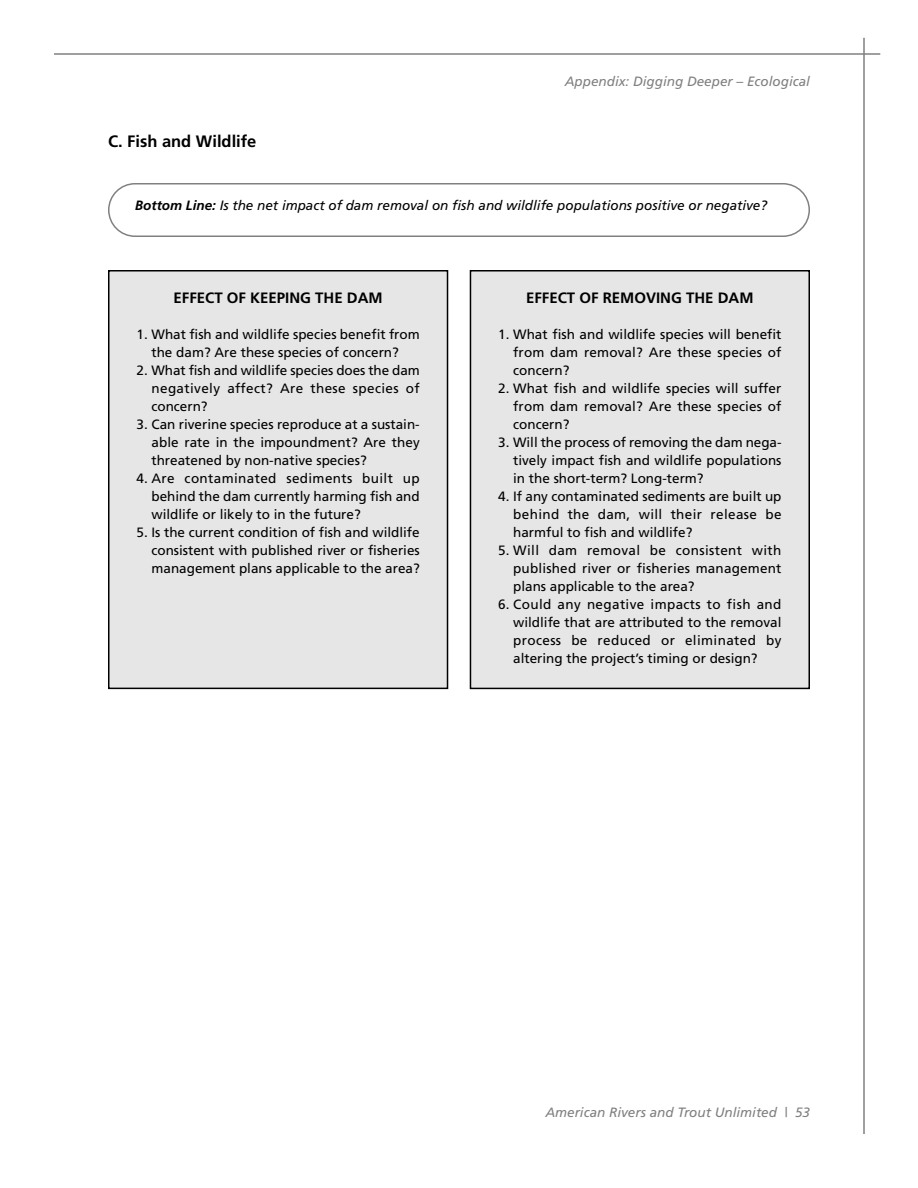
<style>
.page{position:relative;width:918px;height:1188px;background:#fff}
.page>*{position:absolute;margin:0;border:0;box-sizing:border-box;transform-origin:0 0}
.t1{font:700 16.5px "Frutiger";color:#000}
.t2{font:700 15px "Frutiger";color:#000}
.t3{font:13.5px/18px "Frutiger";color:#000;text-align:justify}
.t4{font:italic 13.5px "Frutiger";color:#000}
.t5{font:italic 13.5px "Frutiger";color:#808080}
.s1{font-weight:700}
</style>
<div class="page">
<hr style="left:863px;top:38px;width:2px;height:1096px;background:#808080">
<hr style="left:54px;top:53px;width:826px;height:2px;background:#808080">
<div style="left:110px;top:272px;width:337px;height:416px;background:#e6e6e6"></div>
<div style="left:108px;top:270px;width:340px;height:419px;border:2px solid #000"></div>
<div style="left:471px;top:272px;width:337px;height:416px;background:#e6e6e6"></div>
<div style="left:470px;top:270px;width:340px;height:419px;border:2px solid #000"></div>
<svg style="left:108px;top:183px;width:702px;height:54px"></svg>
<p class="t1" style="left:108px;top:135px;width:150px">C. Fish and Wildlife</p>
<p class="t5" style="left:565px;top:76px;width:247px">Appendix: Digging Deeper – Ecological</p>
<p class="t4" style="left:135px;top:200px;width:634px"><span class="s1">Bottom Line:</span> Is the net impact of dam removal on fish and wildlife populations positive or negative?</p>
<p class="t2" style="left:174px;top:292px;width:211px">EFFECT OF KEEPING THE DAM</p>
<p class="t3" style="left:136px;top:326px;width:285px;text-align:center">1. What fish and wildlife species benefit from the dam? Are these species of concern?</p>
<p class="t3" style="left:151px;top:362px;width:270px;text-indent:-15px">2. What fish and wildlife species does the dam negatively affect? Are these species of concern?</p>
<p class="t3" style="left:151px;top:416px;width:270px;text-indent:-15px">3. Can riverine species reproduce at a sustain&shy;able rate in the impoundment? Are they threatened by non-native species?</p>
<p class="t3" style="left:151px;top:470px;width:270px;text-indent:-15px">4. Are contaminated sediments built up behind the dam currently harming fish and wildlife or likely to in the future?</p>
<p class="t3" style="left:151px;top:524px;width:270px;text-indent:-15px">5. Is the current condition of fish and wildlife consistent with published river or fisheries management plans applicable to the area?</p>
<p class="t2" style="left:526px;top:292px;width:229px">EFFECT OF REMOVING THE DAM</p>
<p class="t3" style="left:513px;top:326px;width:270px;text-indent:-15px">1. What fish and wildlife species will benefit from dam removal? Are these species of concern?</p>
<p class="t3" style="left:513px;top:380px;width:270px;text-indent:-15px">2. What fish and wildlife species will suffer from dam removal? Are these species of concern?</p>
<p class="t3" style="left:513px;top:434px;width:270px;text-indent:-15px">3. Will the process of removing the dam nega&shy;tively impact fish and wildlife populations in the short-term? Long-term?</p>
<p class="t3" style="left:513px;top:488px;width:270px;text-indent:-15px">4. If any contaminated sediments are built up behind the dam, will their release be harmful to fish and wildlife?</p>
<p class="t3" style="left:513px;top:542px;width:270px;text-indent:-15px">5. Will dam removal be consistent with published river or fisheries management plans applicable to the area?</p>
<p class="t3" style="left:513px;top:596px;width:270px;text-indent:-15px">6. Could any negative impacts to fish and wildlife that are attributed to the removal process be reduced or eliminated by altering the project’s timing or design?</p>
<p class="t5" style="left:545px;top:1107px;width:266px">American Rivers and Trout Unlimited | 53</p>
</div>
